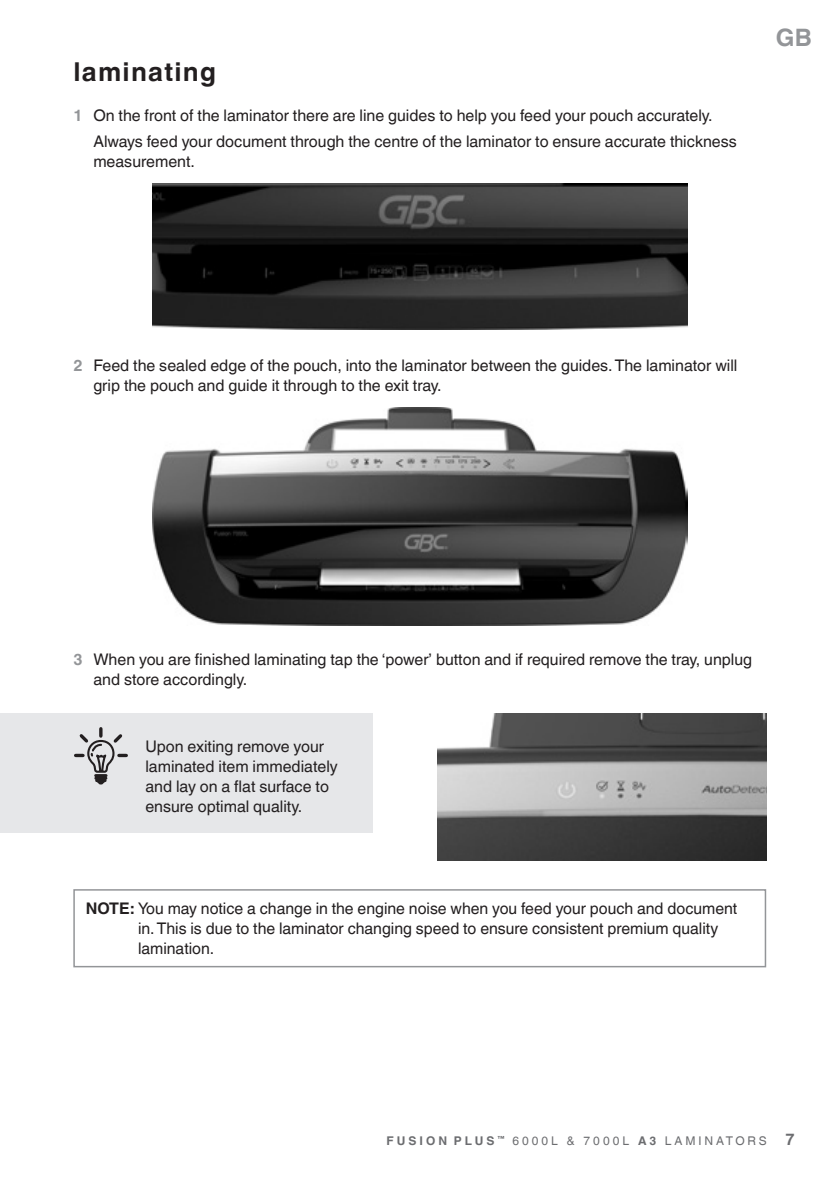
<style>
.page{position:relative;width:840px;height:1191px;background:#fff}
.page>*{position:absolute;margin:0;border:0;box-sizing:border-box;transform-origin:0 0}
.t1{font:700 26px "Helvetica Linotype";letter-spacing:.05em;color:#231f20}
.t2{font:700 24px "Helvetica Linotype";color:#939598}
.t3{font:16px/20px "Helvetica Linotype";color:#231f20}
.t4{font:12px "Helvetica Linotype";letter-spacing:.24em;color:#6c6d70}
.s1{font-weight:700;color:#939598}
.s2{font-weight:700}
.s3{font-weight:700;font-size:16px}
</style>
<div class="page">
<svg style="left:73px;top:889px;width:693px;height:79px"></svg>
<img style="left:152px;top:184px;width:535px;height:146px">
<img style="left:152px;top:408px;width:535px;height:217px">
<div style="left:0;top:713px;width:372px;height:119px;background:#e6e7e9"></div>
<svg style="left:74px;top:727px;width:54px;height:57px"></svg>
<img style="left:437px;top:713px;width:328px;height:147px">
<p class="t1" style="left:73px;top:57px;width:144px">laminating</p>
<p class="t3" style="left:73px;top:105px;width:640px"><span class="s1">1</span> On the front of the laminator there are line guides to help you feed your pouch accurately.</p>
<p class="t3" style="left:93px;top:131px;width:644px">Always feed your document through the centre of the laminator to ensure accurate thickness measurement.</p>
<p class="t2" style="left:775px;top:23px;width:37px">GB</p>
<p class="t3" style="left:93px;top:355px;width:645px;text-indent:-20px"><span class="s1">2</span> Feed the sealed edge of the pouch, into the laminator between the guides. The laminator will grip the pouch and guide it through to the exit tray.</p>
<p class="t3" style="left:93px;top:649px;width:660px;text-indent:-20px"><span class="s1">3</span> When you are finished laminating tap the ‘power’ button and if required remove the tray, unplug and store accordingly.</p>
<p class="t3" style="left:145px;top:736px;width:194px">Upon exiting remove your laminated item immediately and lay on a flat surface to ensure optimal quality.</p>
<p class="t3" style="left:138px;top:898px;width:600px;text-indent:-52px"><span class="s2">NOTE:</span> You may notice a change in the engine noise when you feed your pouch and document in. This is due to the laminator changing speed to ensure consistent premium quality lamination.</p>
<p class="t4" style="left:386px;top:1134px;width:409px"><span class="s2">FUSION PLUS</span> <sup>™</sup> 6000L &amp; 7000L <span class="s2">A3</span> LAMINATORS <span class="s3">7</span></p>
</div>
